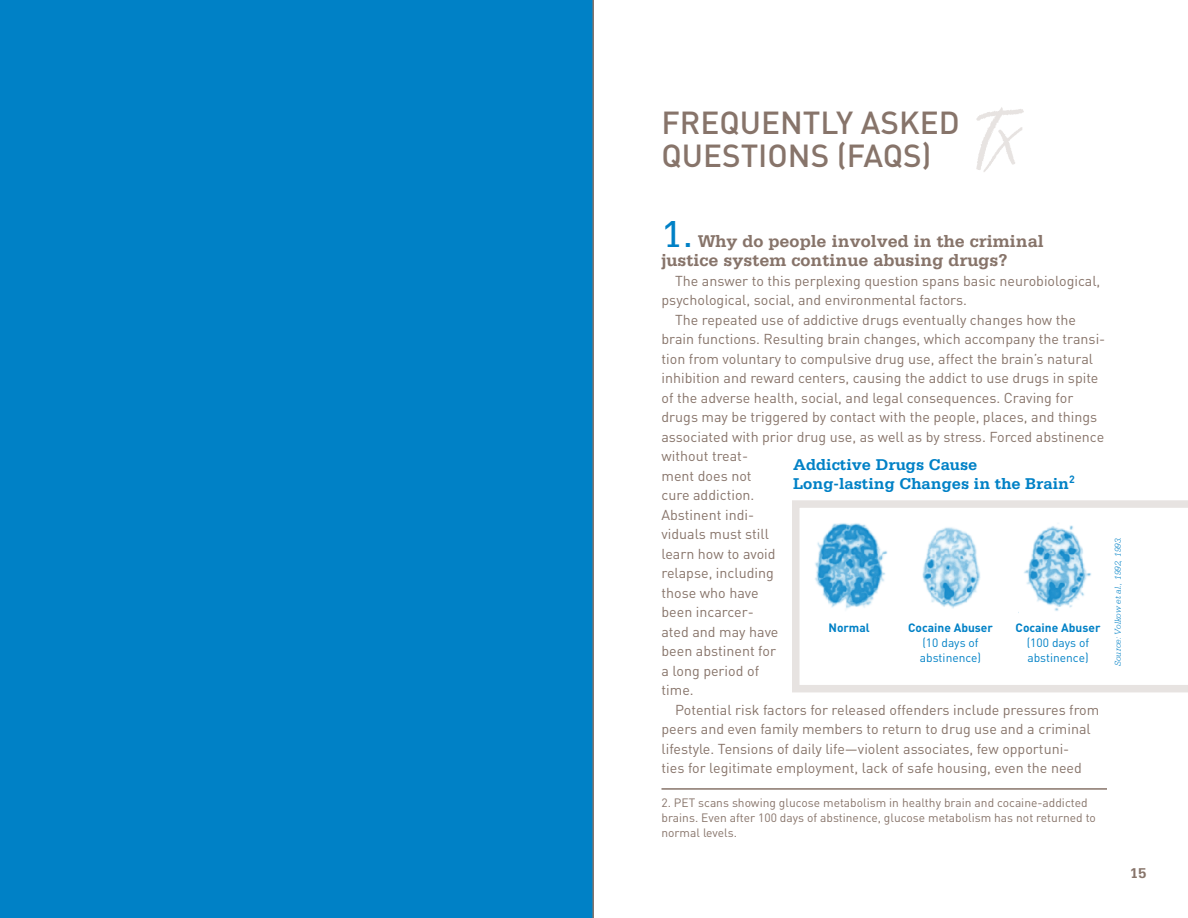
<style>
.page{position:relative;width:1188px;height:918px;background:#fff}
.page>*{position:absolute;margin:0;border:0;box-sizing:border-box;transform-origin:0 0}
.t1{font:500 31.5px "DIN";color:#87746a}
.t2{font:700 18px/19.5px "Serifa";color:#87746a}
.t3{font:700 16.5px/19.5px "Serifa";color:#0081c6}
.t4{font:700 15px "Serifa";color:#87746a}
.t5{font:14.25px "DIN";color:#87746a}
.t6{font:12px/15px "DIN";color:#87746a}
.t7{font:12px/15px "DIN";color:#0081c6}
.t8{font:700 12px "DIN";color:#0081c6}
.t9{font:italic 300 9px "Serifa";letter-spacing:.01em;color:#0081c6}
.s1{font-weight:400;font-size:39.75px;color:#0081c6}
</style>
<div class="page">
<div style="left:0;top:0;width:594px;height:918px;background:#0081c6"></div>
<svg style="left:976px;top:107px;width:48px;height:65px"></svg>
<hr style="left:662px;top:788px;width:445px;height:2px;background:#87746a">
<svg style="left:792px;top:500px;width:396px;height:192px"></svg>
<img style="left:903px;top:518px;width:92px;height:99px">
<img style="left:1018px;top:518px;width:74px;height:99px">
<h1 class="t1" style="left:662px;top:103px;width:19px">FRE</h1>
<h1 class="t1" style="left:720px;top:103px;width:41px">QUEN</h1>
<h1 class="t1" style="left:803px;top:103px;width:158px">TLY ASKED</h1>
<h1 class="t1" style="left:662px;top:136px;width:40px">QUES</h1>
<h1 class="t1" style="left:741px;top:136px;width:36px">TIONS</h1>
<h1 class="t1" style="left:837px;top:136px;width:96px">(FAQS)</h1>
<p class="t2" style="left:662px;top:231px;width:384px"><span class="s1">1.</span> Why do people involved in the criminal justice system continue abusing drugs?</p>
<p class="t5" style="left:675px;top:272px;width:427px">The answer to this perplexing question spans basic neurobiological,</p>
<p class="t5" style="left:662px;top:291px;width:307px">psychological, social, and environmental factors.</p>
<p class="t5" style="left:675px;top:311px;width:402px">The repeated use of addictive drugs eventually changes how the</p>
<p class="t5" style="left:662px;top:330px;width:445px">brain functions. Resulting brain changes, which accompany the transi-</p>
<p class="t5" style="left:662px;top:350px;width:433px">tion from voluntary to compulsive drug use, affect the brain’s natural</p>
<p class="t5" style="left:662px;top:369px;width:439px">inhibition and reward centers, causing the addict to use drugs in spite</p>
<p class="t5" style="left:662px;top:389px;width:413px">of the adverse health, social, and legal consequences. Craving for</p>
<p class="t5" style="left:662px;top:408px;width:437px">drugs may be triggered by contact with the people, places, and things</p>
<p class="t5" style="left:662px;top:428px;width:444px">associated with prior drug use, as well as by stress. Forced abstinence</p>
<p class="t5" style="left:662px;top:447px;width:88px">without treat-</p>
<p class="t5" style="left:662px;top:467px;width:92px">ment does not</p>
<p class="t5" style="left:662px;top:486px;width:94px">cure addiction.</p>
<p class="t5" style="left:662px;top:506px;width:94px">Abstinent indi-</p>
<p class="t5" style="left:662px;top:525px;width:109px">viduals must still</p>
<p class="t5" style="left:662px;top:545px;width:116px">learn how to avoid</p>
<p class="t5" style="left:662px;top:564px;width:114px">relapse, including</p>
<p class="t5" style="left:662px;top:584px;width:99px">those who have</p>
<p class="t5" style="left:662px;top:603px;width:94px">been incarcer-</p>
<p class="t5" style="left:662px;top:623px;width:119px">ated and may have</p>
<p class="t5" style="left:662px;top:642px;width:116px">been abstinent for</p>
<p class="t5" style="left:662px;top:662px;width:99px">a long period of</p>
<p class="t5" style="left:662px;top:681px;width:34px">time.</p>
<p class="t5" style="left:675px;top:701px;width:426px">Potential risk factors for released offenders include pressures from</p>
<p class="t5" style="left:662px;top:720px;width:431px">peers and even family members to return to drug use and a criminal</p>
<p class="t5" style="left:662px;top:740px;width:409px">lifestyle. Tensions of daily life—violent associates, few opportuni-</p>
<p class="t5" style="left:662px;top:759px;width:422px">ties for legitimate employment, lack of safe housing, even the need</p>
<p class="t6" style="left:662px;top:795px;width:436px">2. PET scans showing glucose metabolism in healthy brain and cocaine-addicted brains. Even after 100 days of abstinence, glucose metabolism has not returned to normal levels.</p>
<p class="t3" style="left:793px;top:455px;width:283px">Addictive Drugs Cause<br>Long-lasting Changes in the Brain<sup>2</sup></p>
<p class="t8" style="left:828px;top:620px;width:43px">Normal</p>
<p class="t8" style="left:908px;top:620px;width:86px">Cocaine Abuser</p>
<p class="t7" style="left:920px;top:635px;width:63px">(10 days of abstinence)</p>
<p class="t8" style="left:1016px;top:620px;width:86px">Cocaine Abuser</p>
<p class="t7" style="left:1027px;top:635px;width:64px">(100 days of abstinence)</p>
<p class="t9" style="left:1113px;top:666px;width:131px;rotate:-90deg">Source: Volkow et al., 1992, 1993.</p>
<p class="t4" style="left:1130px;top:865px;width:9px">15</p>
</div>
